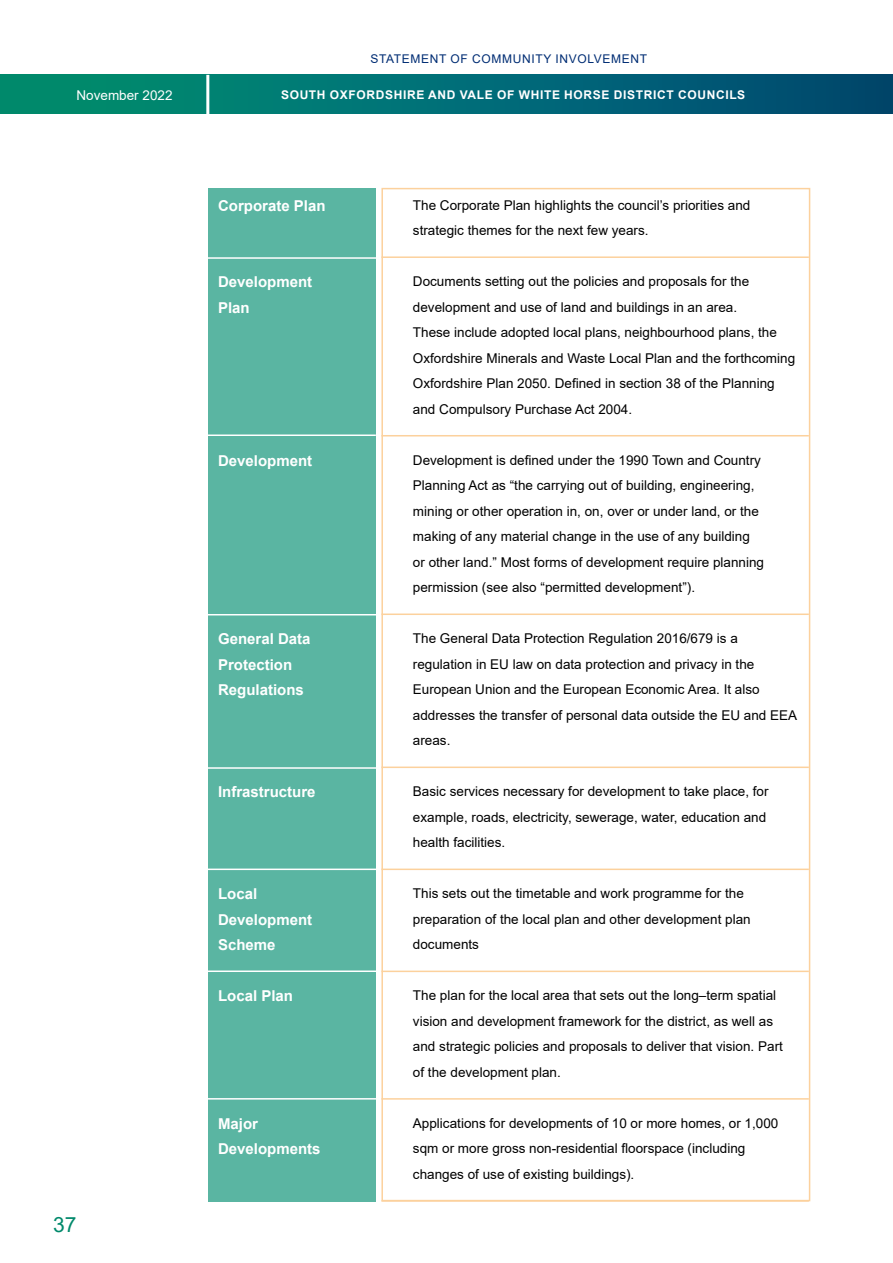
<style>
.page{position:relative;width:893px;height:1263px;background:#fff}
.page>*{position:absolute;margin:0;border:0;box-sizing:border-box;transform-origin:0 0}
.t1{font:21px "Arial";color:#00896b}
.NEW_GLOSS_header{font:700 15px/25.5px "Arial";color:#fff}
.NEW_GLOSS_text{font:13.5px/25.5px "Arial";color:#000}
.t2{font:13.5px "Arial";color:#fff}
.t3{font:700 12px "Arial";letter-spacing:.055em;color:#fff}
.t4{font:12px "Arial";letter-spacing:.055em;color:#002d74}
</style>
<div class="page">
<div style="left:0;top:75px;width:893px;height:39px;background:linear-gradient(to right,#009271,#004875)"></div>
<hr style="left:892px;top:75px;width:1px;height:39px;background:#004467">
<hr style="left:206px;top:75px;width:3px;height:53px;background:#fff">
<div style="left:208px;top:188px;width:168px;height:1013px;background:#5ab5a2"></div>
<hr style="left:180px;top:434px;width:196px;height:2px;background:#fff">
<hr style="left:182px;top:614px;width:195px;height:1px;background:#fff">
<hr style="left:182px;top:767px;width:195px;height:2px;background:#fff">
<hr style="left:182px;top:970px;width:195px;height:2px;background:#fff">
<hr style="left:183px;top:257px;width:195px;height:2px;background:#fff">
<hr style="left:182px;top:868px;width:195px;height:2px;background:#fff">
<hr style="left:182px;top:1098px;width:195px;height:1px;background:#fff">
<hr style="left:381px;top:256px;width:428px;height:2px;background:#fcd19d">
<hr style="left:381px;top:435px;width:428px;height:1px;background:#fcd19d">
<hr style="left:381px;top:613px;width:428px;height:2px;background:#fcd19d">
<hr style="left:381px;top:766px;width:428px;height:2px;background:#fcd19d">
<hr style="left:381px;top:868px;width:428px;height:2px;background:#fcd19d">
<hr style="left:381px;top:970px;width:428px;height:2px;background:#fcd19d">
<hr style="left:381px;top:1098px;width:428px;height:2px;background:#fcd19d">
<hr style="left:381px;top:1200px;width:428px;height:2px;background:#fcd19d">
<p class="t4" style="left:370px;top:50px;width:278px">STATEMENT OF COMMUNITY INVOLVEMENT</p>
<p class="t2" style="left:77px;top:86px;width:98px">November 2022</p>
<p class="t3" style="left:281px;top:86px;width:466px">SOUTH OXFORDSHIRE AND VALE OF WHITE HORSE DISTRICT COUNCILS</p>
<h1 class="t1" style="left:53px;top:1210px;width:25px">37</h1>
<p class="NEW_GLOSS_header" style="left:218px;top:193px;width:109px">Corporate Plan</p>
<p class="NEW_GLOSS_header" style="left:218px;top:269px;width:96px">Development<br>Plan</p>
<p class="NEW_GLOSS_header" style="left:218px;top:448px;width:96px">Development</p>
<p class="NEW_GLOSS_header" style="left:218px;top:626px;width:94px">General Data<br>Protection<br>Regulations</p>
<p class="NEW_GLOSS_header" style="left:218px;top:779px;width:99px">Infrastructure</p>
<p class="NEW_GLOSS_header" style="left:218px;top:881px;width:96px">Local<br>Development<br>Scheme</p>
<p class="NEW_GLOSS_header" style="left:218px;top:983px;width:77px">Local Plan</p>
<p class="NEW_GLOSS_header" style="left:218px;top:1111px;width:104px">Major<br>Developments</p>
<p class="NEW_GLOSS_text" style="left:413px;top:192px;width:339px">The Corporate Plan highlights the council’s priorities and strategic themes for the next few years.</p>
<p class="NEW_GLOSS_text" style="left:413px;top:269px;width:384px">Documents setting out the policies and proposals for the development and use of land and buildings in an area.<br>These include adopted local plans, neighbourhood plans, the Oxfordshire Minerals and Waste Local Plan and the forthcoming Oxfordshire Plan 2050. Defined in section 38 of the Planning and Compulsory Purchase Act 2004.</p>
<p class="NEW_GLOSS_text" style="left:413px;top:447px;width:353px">Development is defined under the 1990 Town and Country Planning Act as “the carrying out of building, engineering, mining or other operation in, on, over or under land, or the making of any material change in the use of any building or other land.” Most forms of development require planning permission (see also “permitted development”).</p>
<p class="NEW_GLOSS_text" style="left:413px;top:626px;width:386px">The General Data Protection Regulation 2016/679 is a regulation in EU law on data protection and privacy in the European Union and the European Economic Area. It also addresses the transfer of personal data outside the EU and EEA areas.</p>
<p class="NEW_GLOSS_text" style="left:413px;top:779px;width:357px">Basic services necessary for development to take place, for example, roads, electricity, sewerage, water, education and health facilities.</p>
<p class="NEW_GLOSS_text" style="left:413px;top:881px;width:339px">This sets out the timetable and work programme for the preparation of the local plan and other development plan documents</p>
<p class="NEW_GLOSS_text" style="left:413px;top:983px;width:371px">The plan for the local area that sets out the long–term spatial vision and development framework for the district, as well as and strategic policies and proposals to deliver that vision. Part of the development plan.</p>
<p class="NEW_GLOSS_text" style="left:413px;top:1110px;width:367px">Applications for developments of 10 or more homes, or 1,000 sqm or more gross non-residential floorspace (including changes of use of existing buildings).</p>
</div>
